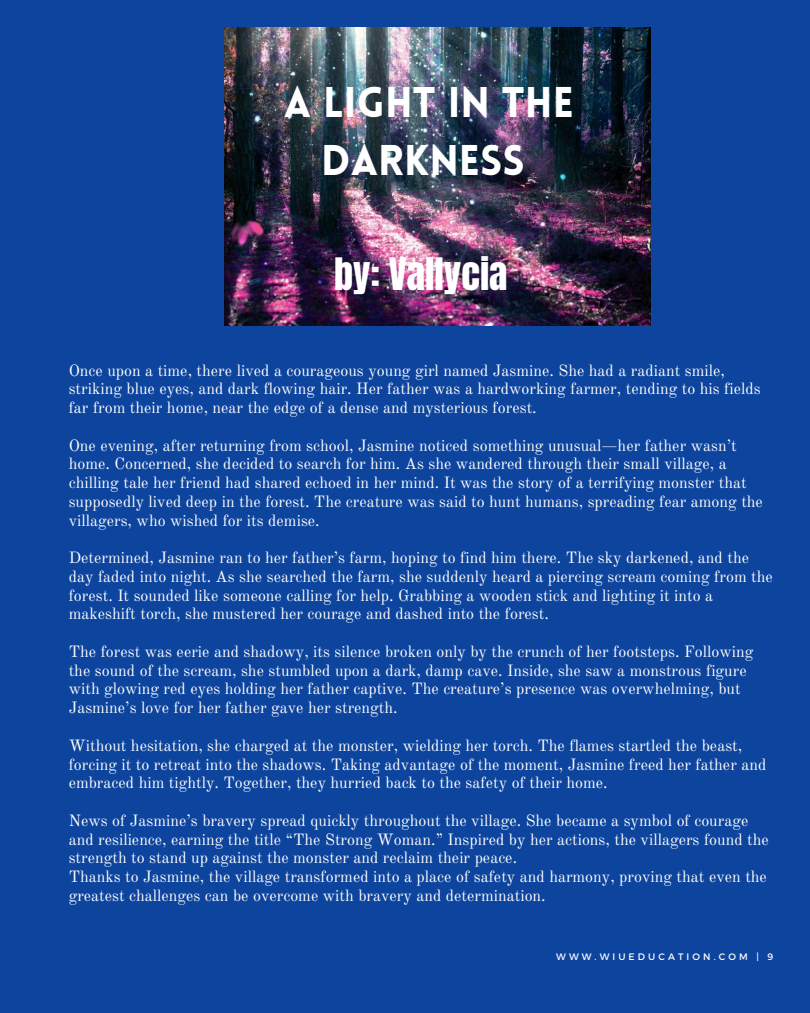
<style>
.page{position:relative;width:810px;height:1013px;background:#fff}
.page>*{position:absolute;margin:0;border:0;box-sizing:border-box;transform-origin:0 0}
.t1{font:900 42px/58.5px "Lovelo";color:#fff;text-align:center}
.t2{font:38px "Anton";color:#fff}
.t3{font:16px/18.8px "Old Standard";color:#fff}
.t4{font:9.4px "Montserrat";letter-spacing:.33em;color:#fff}
</style>
<div class="page">
<div style="left:0;top:0;width:810px;height:1012px;background:#0d449e"></div>
<img style="left:224px;top:27px;width:426px;height:298px">
<h1 class="t1" style="left:284px;top:77px;width:291px">A LIGHT IN THE<br>DARKNESS</h1>
<h2 class="t2" style="left:334px;top:247px;width:175px">by: Vallycia</h2>
<p class="t3" style="left:69px;top:361px;width:694px">Once upon a time, there lived a courageous young girl named Jasmine. She had a radiant smile, striking blue eyes, and dark flowing hair. Her father was a hardworking farmer, tending to his fields far from their home, near the edge of a dense and mysterious forest.</p>
<p class="t3" style="left:69px;top:436px;width:696px">One evening, after returning from school, Jasmine noticed something unusual—her father wasn’t home. Concerned, she decided to search for him. As she wandered through their small village, a chilling tale her friend had shared echoed in her mind. It was the story of a terrifying monster that supposedly lived deep in the forest. The creature was said to hunt humans, spreading fear among the villagers, who wished for its demise.</p>
<p class="t3" style="left:69px;top:548px;width:706px">Determined, Jasmine ran to her father’s farm, hoping to find him there. The sky darkened, and the day faded into night. As she searched the farm, she suddenly heard a piercing scream coming from the forest. It sounded like someone calling for help. Grabbing a wooden stick and lighting it into a makeshift torch, she mustered her courage and dashed into the forest.</p>
<p class="t3" style="left:69px;top:642px;width:686px">The forest was eerie and shadowy, its silence broken only by the crunch of her footsteps. Following the sound of the scream, she stumbled upon a dark, damp cave. Inside, she saw a monstrous figure with glowing red eyes holding her father captive. The creature’s presence was overwhelming, but Jasmine’s love for her father gave her strength.</p>
<p class="t3" style="left:69px;top:736px;width:699px">Without hesitation, she charged at the monster, wielding her torch. The flames startled the beast, forcing it to retreat into the shadows. Taking advantage of the moment, Jasmine freed her father and embraced him tightly. Together, they hurried back to the safety of their home.</p>
<p class="t3" style="left:69px;top:811px;width:702px">News of Jasmine’s bravery spread quickly throughout the village. She became a symbol of courage and resilience, earning the title “The Strong Woman.” Inspired by her actions, the villagers found the strength to stand up against the monster and reclaim their peace.<br>Thanks to Jasmine, the village transformed into a place of safety and harmony, proving that even the greatest challenges can be overcome with bravery and determination.</p>
<p class="t4" style="left:556px;top:951px;width:218px">WWW.WIUEDUCATION.COM | 9</p>
</div>
